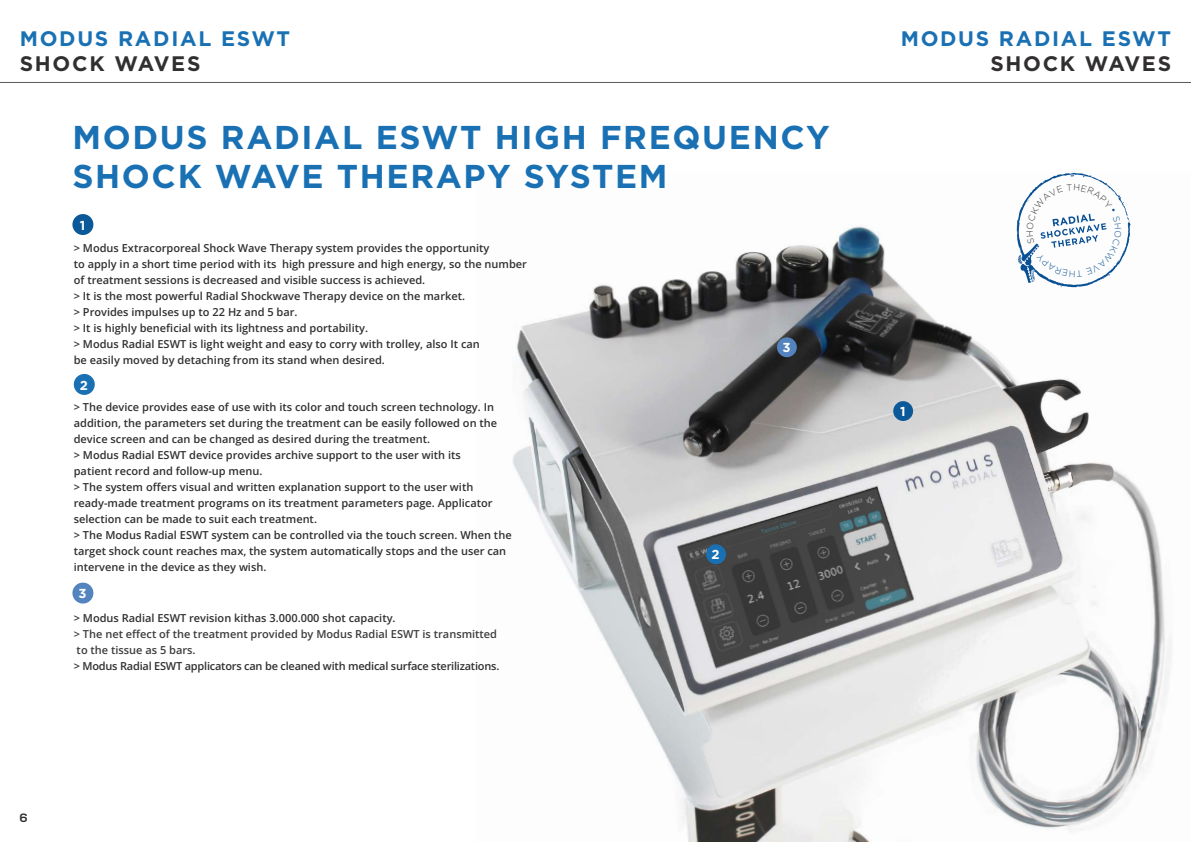
<style>
.page{position:relative;width:1191px;height:842px;background:#fff}
.page>*{position:absolute;margin:0;border:0;box-sizing:border-box;transform-origin:0 0}
.t1{font:700 33px/39.6px "Gotham";letter-spacing:.05em;color:#1971b4}
.t2{font:700 21px "Gotham";letter-spacing:.08em;color:#1971b4}
.t3{font:700 21px "Gotham";letter-spacing:.08em;color:#312f30}
.t4{font:700 13px "Gotham";color:#fff}
.t5{font:700 12px "Nexa";color:#312f30}
.t6{font:600 11px/16px "Open Sans";color:#312f30}
.t7{font:600 11px/16px "Open Sans";color:#3c3c3d}
.t8{font:600 11px "Open Sans";letter-spacing:-.02em;color:#312f30}
</style>
<div class="page">
<hr style="left:0;top:82px;width:1191px;height:1px;background:#585b5c">
<img style="left:512px;top:225px;width:659px;height:617px">
<div style="left:706px;top:544px;width:20px;height:20px;background:#1971b4;border-radius:50%"></div>
<div style="left:893px;top:401px;width:20px;height:20px;background:#0b5999;border-radius:50%"></div>
<div style="left:777px;top:337px;width:20px;height:20px;background:#5484bf;border-radius:50%"></div>
<div style="left:72px;top:214px;width:21px;height:21px;background:#0b5999;border-radius:50%"></div>
<div style="left:74px;top:374px;width:21px;height:21px;background:#1971b4;border-radius:50%"></div>
<div style="left:72px;top:583px;width:21px;height:20px;background:#5484bf;border-radius:50%"></div>
<svg style="left:1016px;top:173px;width:115px;height:115px"></svg>
<h2 class="t2" style="left:20px;top:24px;width:272px">MODUS RADIAL ESWT</h2>
<h2 class="t3" style="left:20px;top:50px;width:182px">SHOCK WAVES</h2>
<h1 class="t1" style="left:72px;top:117px;width:759px">MODUS RADIAL ESWT HIGH FREQUENCY<br>SHOCK WAVE THERAPY SYSTEM</h1>
<p class="t4" style="left:80px;top:216px;width:7px">1</p>
<p class="t6" style="left:74px;top:240px;width:455px">&gt; Modus Extracorporeal Shock Wave Therapy system provides the opportunity<br>to apply in a short time period with its high pressure and high energy, so the number of treatment sessions is decreased and visible success is achieved.<br>&gt; It is the most powerful Radial Shockwave Therapy device on the market.<br>&gt; Provides impulses up to 22 Hz and 5 bar.<br>&gt; It is highly beneficial with its lightness and portability.<br>&gt; Modus Radial ESWT is light weight and easy to corry with trolley, also It can<br>be easily moved by detaching from its stand when desired.</p>
<p class="t4" style="left:80px;top:376px;width:10px">2</p>
<p class="t6" style="left:74px;top:398px;width:439px">&gt; The device provides ease of use with its color and touch screen technology. In addition, the parameters set during the treatment can be easily followed on the device screen and can be changed as desired during the treatment.<br>&gt; Modus Radial ESWT device provides archive support to the user with its<br>patient record and follow-up menu.<br>&gt; The system offers visual and written explanation support to the user with ready-made treatment programs on its treatment parameters page. Applicator selection can be made to suit each treatment.<br>&gt; The Modus Radial ESWT system can be controlled via the touch screen. When the target shock count reaches max, the system automatically stops and the user can intervene in the device as they wish.</p>
<p class="t4" style="left:78px;top:585px;width:10px">3</p>
<p class="t6" style="left:74px;top:610px;width:323px">&gt; Modus Radial ESWT revision kithas 3.000.000 shot capacity.</p>
<p class="t7" style="left:74px;top:626px;width:425px">&gt; The net effect of the treatment provided by Modus Radial ESWT is transmitted to the tissue as 5 bars.</p>
<p class="t8" style="left:74px;top:658px;width:427px">&gt; Modus Radial ESWT applicators can be cleaned with medical surface sterilizations.</p>
<p class="t5" style="left:20px;top:811px;width:9px">6</p>
<p class="t4" style="left:782px;top:339px;width:10px">3</p>
<p class="t4" style="left:711px;top:546px;width:10px">2</p>
<h2 class="t2" style="left:900px;top:24px;width:272px">MODUS RADIAL ESWT</h2>
<h2 class="t3" style="left:990px;top:50px;width:182px">SHOCK WAVES</h2>
<p class="t4" style="left:900px;top:403px;width:7px">1</p>
</div>
